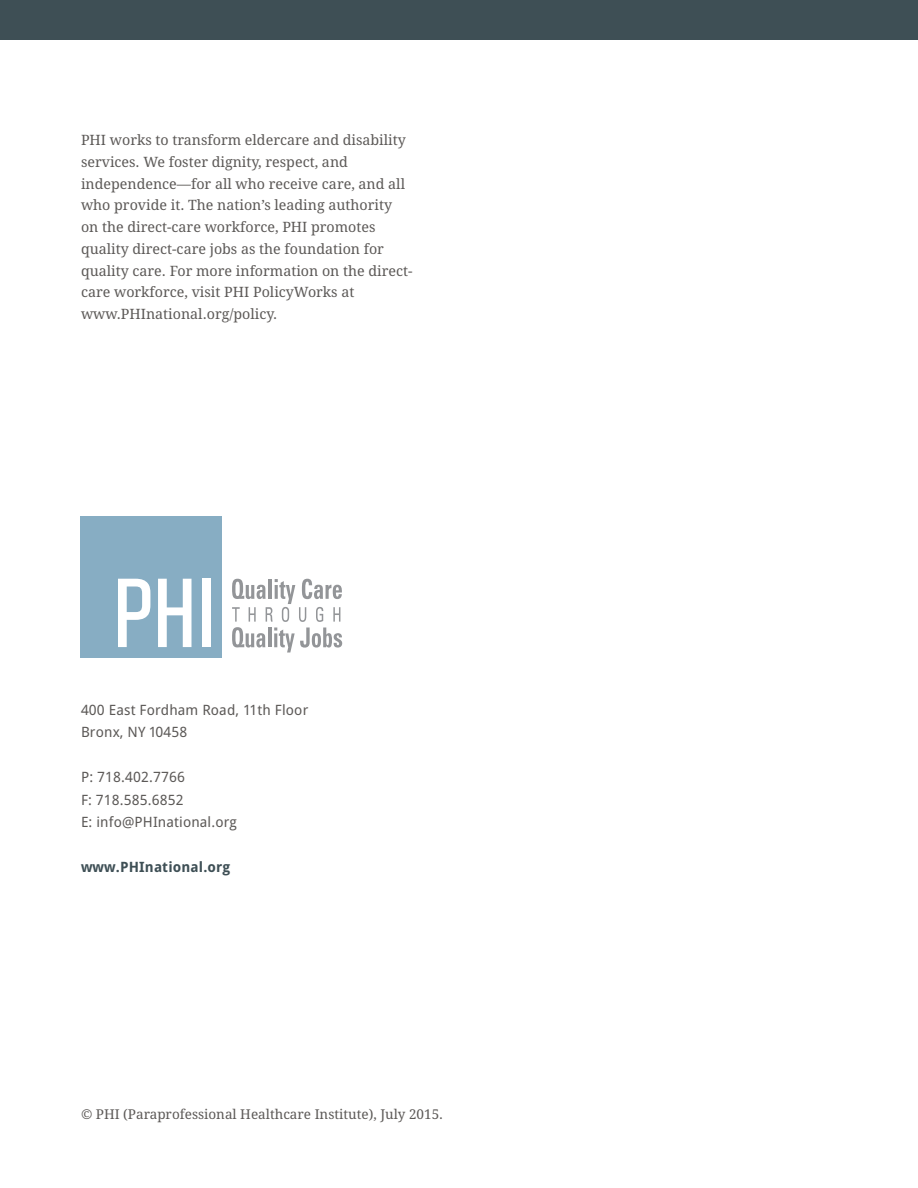
<style>
.page{position:relative;width:918px;height:1188px;background:#fff}
.page>*{position:absolute;margin:0;border:0;box-sizing:border-box;transform-origin:0 0}
.t1{font:14.25px/21.8px "Droid Serif";color:#5c5957}
.t2{font:14.25px/22.5px "Droid Sans";letter-spacing:.01em;color:#5c5957}
.t3{font:700 14.25px "Droid Sans";letter-spacing:.01em;color:#3e4f55}
.t4{font:13.5px "Droid Serif";color:#5c5957}
</style>
<div class="page">
<div style="left:81px;top:517px;width:141px;height:141px;background:#87adc3"></div>
<svg style="left:232px;top:579px;width:110px;height:73px"></svg>
<svg style="left:118px;top:579px;width:32px;height:68px"></svg>
<svg style="left:158px;top:579px;width:34px;height:68px"></svg>
<div style="left:202px;top:579px;width:8px;height:68px;background:#fff"></div>
<div style="left:0;top:0;width:918px;height:40px;background:#3e4f55"></div>
<p class="t1" style="left:81px;top:129px;width:333px">PHI works to transform eldercare and disability services. We foster dignity, respect, and independence—for all who receive care, and all who provide it. The nation’s leading authority on the direct-care workforce, PHI promotes quality direct-care jobs as the foundation for quality care. For more information on the direct&shy;care workforce, visit PHI PolicyWorks at www.PHInational.org/policy.</p>
<p class="t2" style="left:81px;top:699px;width:229px">400 East Fordham Road, 11th Floor<br>Bronx, NY 10458</p>
<p class="t2" style="left:81px;top:766px;width:157px">P: 718.402.7766<br>F: 718.585.6852<br>E: info@PHInational.org</p>
<p class="t3" style="left:81px;top:859px;width:151px">www.PHInational.org</p>
<p class="t4" style="left:81px;top:1106px;width:364px">© PHI (Paraprofessional Healthcare Institute), July 2015.</p>
</div>
